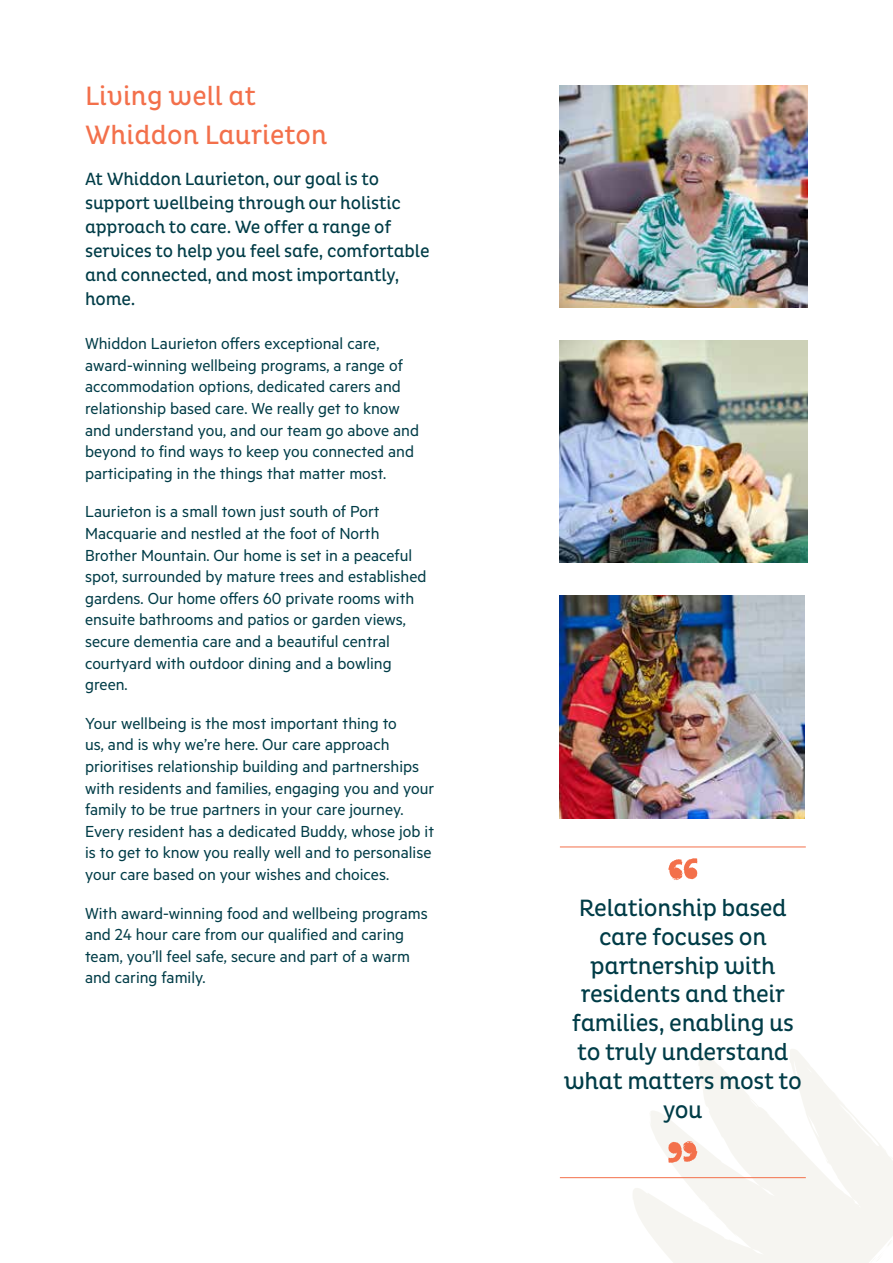
<style>
.page{position:relative;width:893px;height:1263px;background:#fff}
.page>*{position:absolute;margin:0;border:0;box-sizing:border-box;transform-origin:0 0}
.t1{font:27px/39px "Pluto Cond";color:#f3704b}
.t2{font:24px/28.8px "Pluto Cond";letter-spacing:-.015em;color:#003c47;text-align:center}
.t3{font:18px/21.6px "Metric";color:#003c47}
.t4{font:18px/24px "Pluto Cond";letter-spacing:-.01em;color:#003c47}
</style>
<div class="page">
<svg style="left:632px;top:1049px;width:261px;height:214px;fill:#f6f5f1"></svg>
<img style="left:560px;top:85px;width:248px;height:223px">
<img style="left:560px;top:596px;width:245px;height:222px">
<svg style="left:668px;top:858px;width:30px;height:22px"></svg>
<svg style="left:668px;top:1141px;width:29px;height:22px"></svg>
<hr style="left:560px;top:846px;width:246px;height:1px;background:#f3704b">
<hr style="left:560px;top:1177px;width:246px;height:1px;background:#f3704b">
<img style="left:560px;top:341px;width:248px;height:222px">
<h1 class="t1" style="left:85px;top:77px;width:244px">Living well at<br>Whiddon Laurieton</h1>
<p class="t4" style="left:85px;top:167px;width:346px">At Whiddon Laurieton, our goal is to support wellbeing through our holistic approach to care. We offer a range of services to help you feel safe, comfortable and connected, and most importantly, home.</p>
<p class="t3" style="left:85px;top:332px;width:336px">Whiddon Laurieton offers exceptional care, award-winning wellbeing programs, a range of accommodation options, dedicated carers and relationship based care. We really get to know and understand you, and our team go above and beyond to find ways to keep you connected and participating in the things that matter most.</p>
<p class="t3" style="left:85px;top:500px;width:343px">Laurieton is a small town just south of Port Macquarie and nestled at the foot of North Brother Mountain. Our home is set in a peaceful spot, surrounded by mature trees and established gardens. Our home offers 60 private rooms with ensuite bathrooms and patios or garden views, secure dementia care and a beautiful central courtyard with outdoor dining and a bowling green.</p>
<p class="t3" style="left:85px;top:712px;width:351px">Your wellbeing is the most important thing to<br>us, and is why we’re here. Our care approach prioritises relationship building and partnerships with residents and families, engaging you and your family to be true partners in your care journey.<br>Every resident has a dedicated Buddy, whose job it is to get to know you really well and to personalise your care based on your wishes and choices.</p>
<p class="t3" style="left:85px;top:902px;width:344px">With award-winning food and wellbeing programs and 24 hour care from our qualified and caring team, you’ll feel safe, secure and part of a warm and caring family.</p>
<h2 class="t2" style="left:564px;top:894px;width:240px">Relationship based care focuses on partnership with residents and their families, enabling us to truly understand what matters most to you</h2>
</div>
